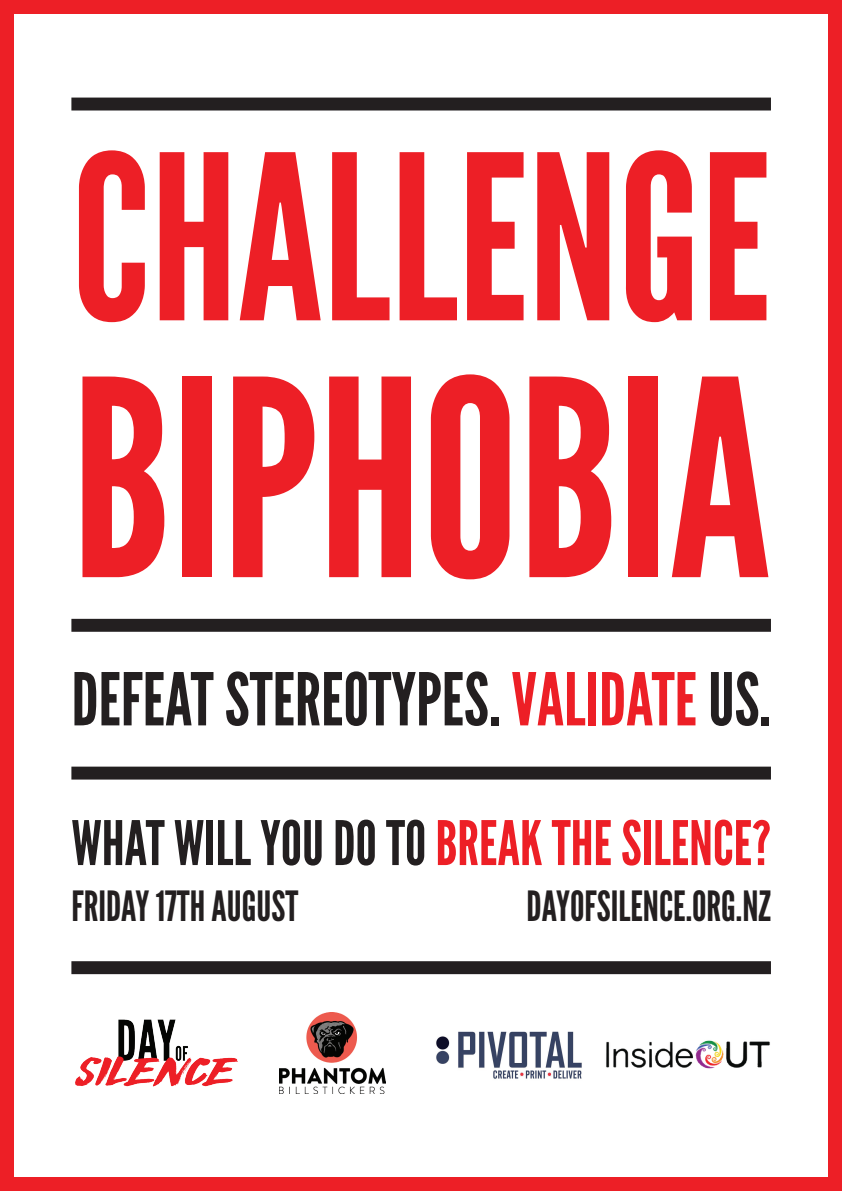
<style>
.page{position:relative;width:842px;height:1191px;background:#fff}
.page>*{position:absolute;margin:0;border:0;box-sizing:border-box;transform-origin:0 0}
.t1{font:272.8px "League Gothic";color:#ed1f26}
.t2{font:228.7px "League Gothic";color:#ed1f26}
.t3{font:72.6px "League Gothic";color:#231f20}
.t4{font:61.2px "League Gothic";color:#ed1f26}
.t5{font:41.6px "League Gothic";color:#231f20}
.s1{color:#ed1f26}
.s2{color:#231f20}
</style>
<div class="page">
<div style="left:71px;top:98px;width:700px;height:12px;background:#231f20"></div>
<div style="left:71px;top:619px;width:700px;height:13px;background:#231f20"></div>
<div style="left:71px;top:766px;width:700px;height:13px;background:#231f20"></div>
<div style="left:71px;top:961px;width:700px;height:13px;background:#231f20"></div>
<img style="left:75px;top:1019px;width:163px;height:68px">
<img style="left:280px;top:1012px;width:105px;height:81px">
<img style="left:606px;top:1040px;width:164px;height:29px">
<img style="left:436px;top:1031px;width:146px;height:48px">
<div style="left:828px;top:0;width:14px;height:1191px;background:#ed1f26"></div>
<div style="left:0;top:0;width:13px;height:1191px;background:#ed1f26"></div>
<div style="left:0;top:0;width:842px;height:13px;background:#ed1f26"></div>
<div style="left:0;top:1177px;width:842px;height:14px;background:#ed1f26"></div>
<h2 class="t2" style="left:71px;top:102px;width:701px">CHALLENGE</h2>
<h1 class="t1" style="left:72px;top:317px;width:701px">BIPHOBIA</h1>
<h3 class="t3" style="left:72px;top:656px;width:701px">DEFEAT STEREOTYPES. <span class="s1">VALIDATE</span> US.</h3>
<h3 class="t4" style="left:71px;top:806px;width:701px"><span class="s2">WHAT WILL YOU DO TO</span> BREAK THE SILENCE?</h3>
<p class="t5" style="left:71px;top:881px;width:228px">FRIDAY 17TH AUGUST</p>
<p class="t5" style="left:527px;top:881px;width:246px">DAYOFSILENCE.ORG.NZ</p>
</div>
